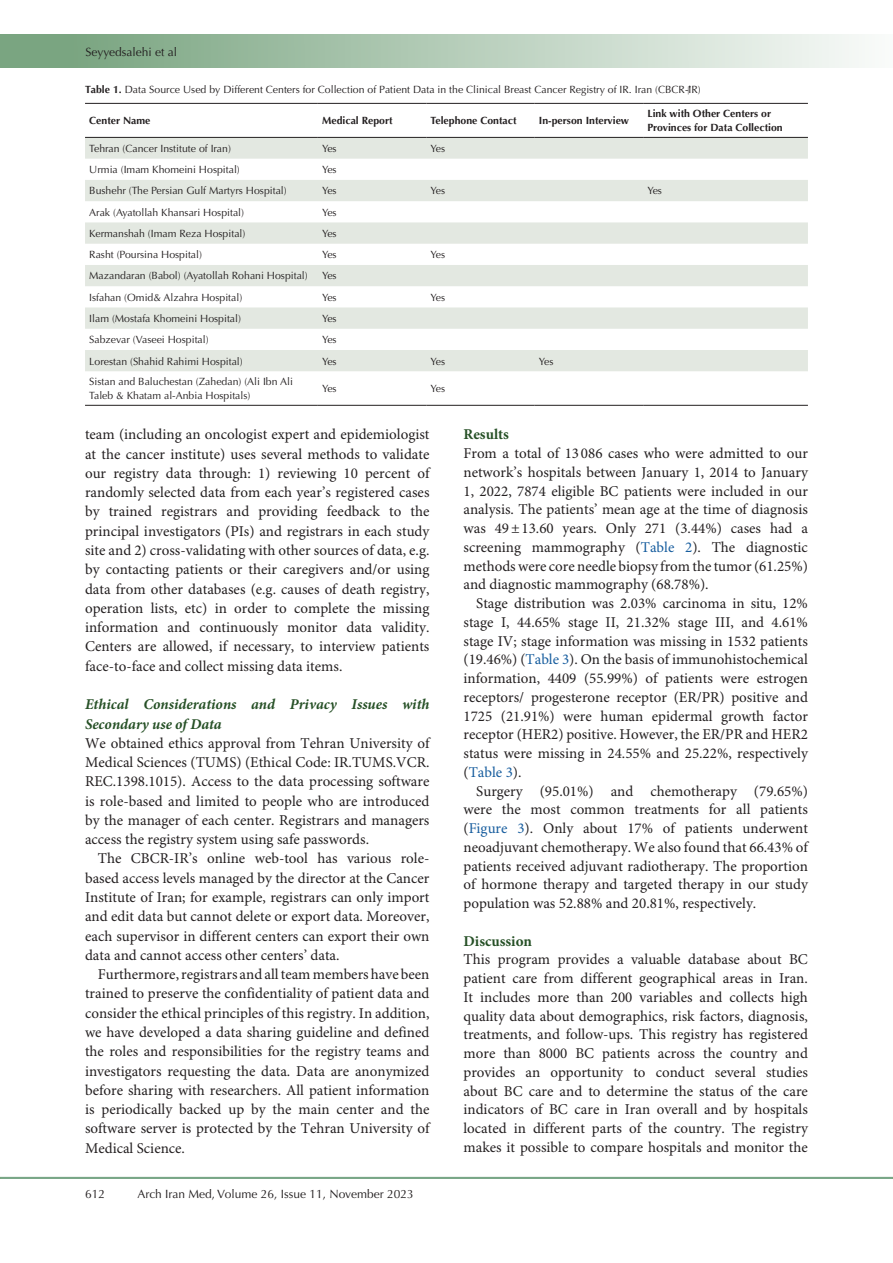
<style>
.page{position:relative;width:893px;height:1263px;background:#fff}
.page>*{position:absolute;margin:0;border:0;box-sizing:border-box;transform-origin:0 0}
.t1{font:15px/18.8px "Minion Pro";color:#231f20;text-align:justify}
.t2{font:italic 700 15px/19.4px "Minion Pro";color:#265026}
.t3{font:700 15px "Minion Pro";color:#265026}
.t4{font:12px "Optima LT Std";color:#231f20}
.t5{font:10.5px/13.5px "Optima LT Std";color:#231f20}
.t6{font:700 10.5px/13.5px "Optima LT Std";color:#231f20}
.s1{font-weight:700}
.s2{color:#175d9e}
</style>
<div class="page">
<div style="left:0;top:1177px;width:893px;height:2px;background:#0099e5;border:1px solid #7aa581"></div>
<div style="left:0;top:35px;width:893px;height:33px;background:linear-gradient(to right,#719f78,#f9fbf9)"></div>
<svg style="left:85px;top:138px;width:723px;height:233px;fill:#e3e8e1"></svg>
<hr style="left:85px;top:103px;width:233px;height:1px;background:#231f20">
<hr style="left:318px;top:103px;width:108px;height:1px;background:#231f20">
<hr style="left:426px;top:103px;width:109px;height:1px;background:#231f20">
<hr style="left:535px;top:103px;width:108px;height:1px;background:#231f20">
<hr style="left:643px;top:103px;width:165px;height:1px;background:#231f20">
<hr style="left:85px;top:137px;width:233px;height:1px;background:#231f20">
<hr style="left:318px;top:137px;width:108px;height:1px;background:#231f20">
<hr style="left:426px;top:137px;width:109px;height:1px;background:#231f20">
<hr style="left:535px;top:137px;width:108px;height:1px;background:#231f20">
<hr style="left:643px;top:137px;width:165px;height:1px;background:#231f20">
<hr style="left:85px;top:405px;width:233px;height:1px;background:#231f20">
<hr style="left:318px;top:405px;width:108px;height:1px;background:#231f20">
<hr style="left:426px;top:405px;width:109px;height:1px;background:#231f20">
<hr style="left:535px;top:405px;width:108px;height:1px;background:#231f20">
<hr style="left:643px;top:405px;width:165px;height:1px;background:#231f20">
<p class="t4" style="left:85px;top:45px;width:93px">Seyyedsalehi et al</p>
<p class="t5" style="left:85px;top:83px;width:617px"><span class="s1">Table 1.</span> Data Source Used by Different Centers for Collection of Patient Data in the Clinical Breast Cancer Registry of IR. Iran (CBCR-IR)</p>
<p class="t6" style="left:89px;top:114px;width:63px">Center Name</p>
<p class="t6" style="left:322px;top:114px;width:72px">Medical Report</p>
<p class="t6" style="left:431px;top:114px;width:87px">Telephone Contact</p>
<p class="t6" style="left:539px;top:114px;width:92px">In-person Interview</p>
<p class="t6" style="left:647px;top:107px;width:137px">Link with Other Centers or<br>Provinces for Data Collection</p>
<p class="t5" style="left:89px;top:142px;width:143px">Tehran (Cancer Institute of Iran)</p>
<p class="t5" style="left:322px;top:142px;width:16px">Yes</p>
<p class="t5" style="left:431px;top:142px;width:16px">Yes</p>
<p class="t5" style="left:89px;top:163px;width:152px">Urmia (Imam Khomeini Hospital)</p>
<p class="t5" style="left:322px;top:163px;width:16px">Yes</p>
<p class="t5" style="left:89px;top:184px;width:199px">Bushehr (The Persian Gulf Martyrs Hospital)</p>
<p class="t5" style="left:322px;top:184px;width:16px">Yes</p>
<p class="t5" style="left:431px;top:184px;width:16px">Yes</p>
<p class="t5" style="left:647px;top:184px;width:16px">Yes</p>
<p class="t5" style="left:89px;top:205px;width:156px">Arak (Ayatollah Khansari Hospital)</p>
<p class="t5" style="left:322px;top:205px;width:16px">Yes</p>
<p class="t5" style="left:89px;top:227px;width:158px">Kermanshah (Imam Reza Hospital)</p>
<p class="t5" style="left:322px;top:227px;width:16px">Yes</p>
<p class="t5" style="left:89px;top:248px;width:114px">Rasht (Poursina Hospital)</p>
<p class="t5" style="left:322px;top:248px;width:16px">Yes</p>
<p class="t5" style="left:431px;top:248px;width:16px">Yes</p>
<p class="t5" style="left:89px;top:269px;width:220px">Mazandaran (Babol) (Ayatollah Rohani Hospital)</p>
<p class="t5" style="left:322px;top:269px;width:16px">Yes</p>
<p class="t5" style="left:89px;top:291px;width:154px">Isfahan (Omid&amp; Alzahra Hospital)</p>
<p class="t5" style="left:322px;top:291px;width:16px">Yes</p>
<p class="t5" style="left:431px;top:291px;width:16px">Yes</p>
<p class="t5" style="left:89px;top:312px;width:153px">Ilam (Mostafa Khomeini Hospital)</p>
<p class="t5" style="left:322px;top:312px;width:16px">Yes</p>
<p class="t5" style="left:89px;top:333px;width:121px">Sabzevar (Vaseei Hospital)</p>
<p class="t5" style="left:322px;top:333px;width:16px">Yes</p>
<p class="t5" style="left:89px;top:354px;width:155px">Lorestan (Shahid Rahimi Hospital)</p>
<p class="t5" style="left:322px;top:354px;width:16px">Yes</p>
<p class="t5" style="left:431px;top:354px;width:16px">Yes</p>
<p class="t5" style="left:539px;top:354px;width:16px">Yes</p>
<p class="t5" style="left:89px;top:375px;width:205px">Sistan and Baluchestan (Zahedan) (Ali Ibn Ali<br>Taleb &amp; Khatam al-Anbia Hospitals)</p>
<p class="t5" style="left:322px;top:382px;width:16px">Yes</p>
<p class="t5" style="left:431px;top:382px;width:16px">Yes</p>
<p class="t1" style="left:85px;top:426px;width:346px;line-height:19.2px">team (including an oncologist expert and epidemiologist at the cancer institute) uses several methods to validate our registry data through: 1) reviewing 10 percent of randomly selected data from each year’s registered cases by trained registrars and providing feedback to the principal investigators (PIs) and registrars in each study site and 2) cross-validating with other sources of data, e.g. by contacting patients or their caregivers and/or using data from other databases (e.g. causes of death registry, operation lists, etc) in order to complete the missing information and continuously monitor data validity.<br>Centers are allowed, if necessary, to interview patients face-to-face and collect missing data items.</p>
<p class="t2" style="left:85px;top:694px;width:346px">Ethical Considerations and Privacy Issues with<br>Secondary use of Data</p>
<p class="t1" style="left:85px;top:734px;width:346px;line-height:19.2px">We obtained ethics approval from Tehran University of Medical Sciences (TUMS) (Ethical Code: IR.TUMS.VCR.<br>REC.1398.1015). Access to the data processing software is role-based and limited to people who are introduced by the manager of each center. Registrars and managers access the registry system using safe passwords.</p>
<p class="t1" style="left:85px;top:849px;width:346px;line-height:19.4px;text-indent:13px">The CBCR-IR’s online web-tool has various role&shy;based access levels managed by the director at the Cancer Institute of Iran; for example, registrars can only import and edit data but cannot delete or export data. Moreover, each supervisor in different centers can export their own data and cannot access other centers’ data.</p>
<p class="t1" style="left:85px;top:965px;width:346px;line-height:19.2px;text-indent:13px">Furthermore, registrars and all team members have been trained to preserve the confidentiality of patient data and consider the ethical principles of this registry. In addition, we have developed a data sharing guideline and defined the roles and responsibilities for the registry teams and investigators requesting the data. Data are anonymized before sharing with researchers. All patient information is periodically backed up by the main center and the software server is protected by the Tehran University of Medical Science.</p>
<p class="t4" style="left:85px;top:1187px;width:22px">612</p>
<p class="t4" style="left:138px;top:1187px;width:278px">Arch Iran Med, Volume 26, Issue 11, November 2023</p>
<p class="t3" style="left:463px;top:424px;width:47px">Results</p>
<p class="t1" style="left:463px;top:444px;width:346px">From a total of 13 086 cases who were admitted to our network’s hospitals between January 1, 2014 to January 1, 2022, 7874 eligible BC patients were included in our analysis. The patients’ mean age at the time of diagnosis was 49±13.60 years. Only 271 (3.44%) cases had a screening mammography (<span class="s2">Table 2</span>). The diagnostic methods were core needle biopsy from the tumor (61.25%) and diagnostic mammography (68.78%).</p>
<p class="t1" style="left:463px;top:594px;width:346px;text-indent:13px">Stage distribution was 2.03% carcinoma in situ, 12% stage I, 44.65% stage II, 21.32% stage III, and 4.61% stage IV; stage information was missing in 1532 patients (19.46%) (<span class="s2">Table 3</span>). On the basis of immunohistochemical information, 4409 (55.99%) of patients were estrogen receptors/ progesterone receptor (ER/PR) positive and 1725 (21.91%) were human epidermal growth factor receptor (HER2) positive. However, the ER/PR and HER2 status were missing in 24.55% and 25.22%, respectively (<span class="s2">Table 3</span>).</p>
<p class="t1" style="left:463px;top:782px;width:346px;text-indent:13px">Surgery (95.01%) and chemotherapy (79.65%) were the most common treatments for all patients (<span class="s2">Figure 3</span>). Only about 17% of patients underwent neoadjuvant chemotherapy. We also found that 66.43% of patients received adjuvant radiotherapy. The proportion of hormone therapy and targeted therapy in our study population was 52.88% and 20.81%, respectively.</p>
<p class="t3" style="left:463px;top:930px;width:70px">Discussion</p>
<p class="t1" style="left:463px;top:951px;width:346px">This program provides a valuable database about BC patient care from different geographical areas in Iran.<br>It includes more than 200 variables and collects high quality data about demographics, risk factors, diagnosis, treatments, and follow-ups. This registry has registered more than 8000 BC patients across the country and provides an opportunity to conduct several studies about BC care and to determine the status of the care indicators of BC care in Iran overall and by hospitals located in different parts of the country. The registry makes it possible to compare hospitals and monitor the</p>
</div>
